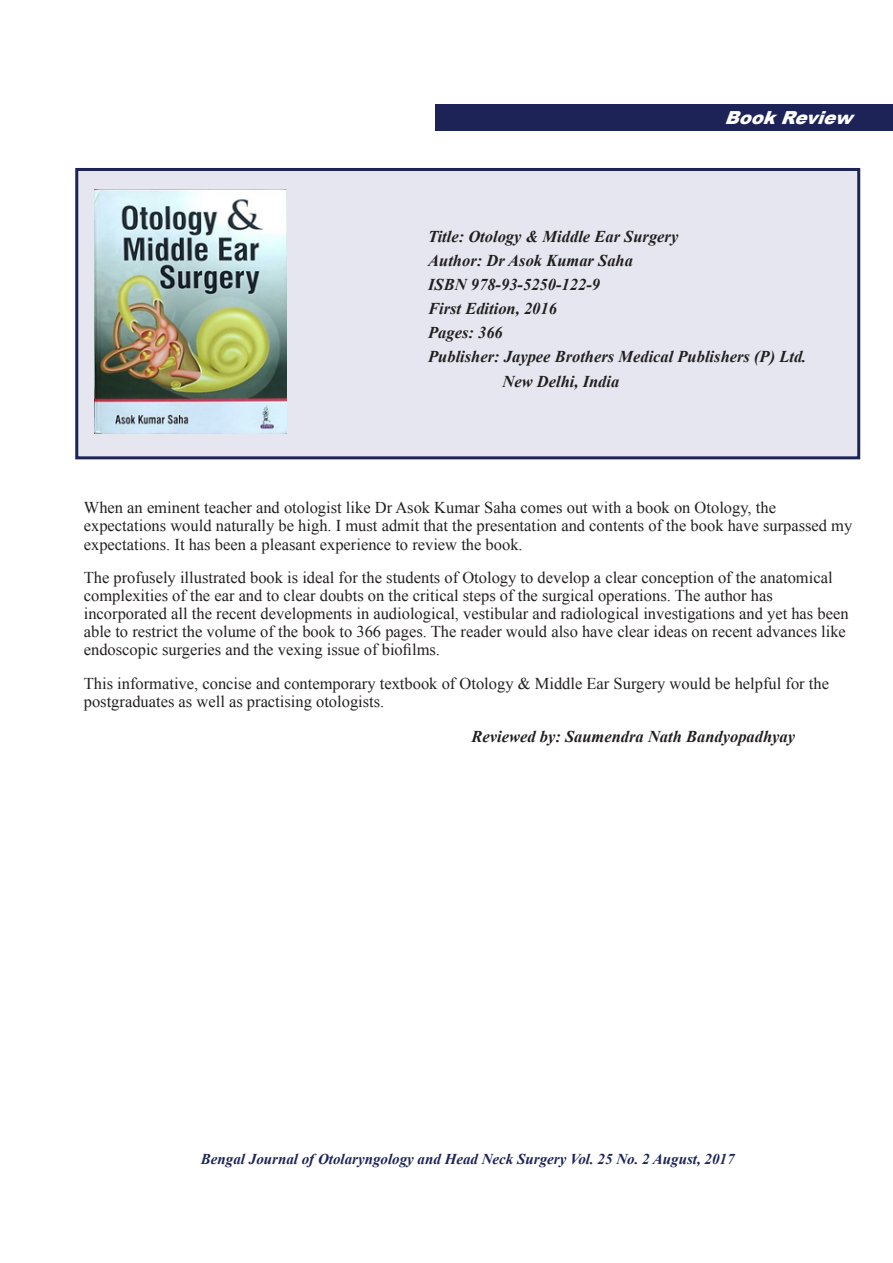
<style>
.page{position:relative;width:893px;height:1263px;background:#fff}
.page>*{position:absolute;margin:0;border:0;box-sizing:border-box;transform-origin:0 0}
.t1{font:italic 900 18px "Arial";color:#fff}
.t2{font:16.5px/18.1px "Times New Roman";color:#231f20}
.article_paras_1st_in{font:italic 700 16.5px "Times New Roman";color:#231f20}
.t3{font:italic 700 15px "Times New Roman";color:#1d2357}
</style>
<div class="page">
<div style="left:77px;top:169px;width:782px;height:289px;background:#e5e6ef"></div>
<img style="left:95px;top:189px;width:192px;height:244px">
<div style="left:75px;top:168px;width:785px;height:291px;border:3px solid #1d2357"></div>
<div style="left:435px;top:104px;width:458px;height:27px;background:#1d2357"></div>
<p class="t1" style="left:725px;top:104px;width:138px">BookReview</p>
<p class="article_paras_1st_in" style="left:428px;top:225px;width:252px">Title: Otology &amp; Middle Ear Surgery</p>
<p class="article_paras_1st_in" style="left:428px;top:249px;width:206px">Author: Dr Asok Kumar Saha</p>
<p class="article_paras_1st_in" style="left:428px;top:273px;width:173px">ISBN 978-93-5250-122-9</p>
<p class="article_paras_1st_in" style="left:428px;top:297px;width:130px">First Edition, 2016</p>
<p class="article_paras_1st_in" style="left:428px;top:321px;width:76px">Pages: 366</p>
<p class="article_paras_1st_in" style="left:428px;top:345px;width:380px">Publisher: Jaypee Brothers Medical Publishers (P) Ltd.</p>
<p class="article_paras_1st_in" style="left:502px;top:369px;width:118px">New Delhi, India</p>
<p class="t2" style="left:84px;top:498px;width:770px">When an eminent teacher and otologist like Dr Asok Kumar Saha comes out with a book on Otology, the expectations would naturally be high. I must admit that the presentation and contents of the book have surpassed my expectations. It has been a pleasant experience to review the book.</p>
<p class="t2" style="left:84px;top:568px;width:766px">The profusely illustrated book is ideal for the students of Otology to develop a clear conception of the anatomical complexities of the ear and to clear doubts on the critical steps of the surgical operations. The author has incorporated all the recent developments in audiological, vestibular and radiological investigations and yet has been able to restrict the volume of the book to 366 pages. The reader would also have clear ideas on recent advances like endoscopic surgeries and the vexing issue of biofilms.</p>
<p class="t2" style="left:84px;top:673px;width:747px">This informative, concise and contemporary textbook of Otology &amp; Middle Ear Surgery would be helpful for the postgraduates as well as practising otologists.</p>
<p class="article_paras_1st_in" style="left:472px;top:724px;width:325px">Reviewed by: Saumendra Nath Bandyopadhyay</p>
<p class="t3" style="left:201px;top:1148px;width:535px">Bengal Journal of Otolaryngology and Head Neck Surgery Vol. 25 No. 2 August, 2017</p>
</div>
